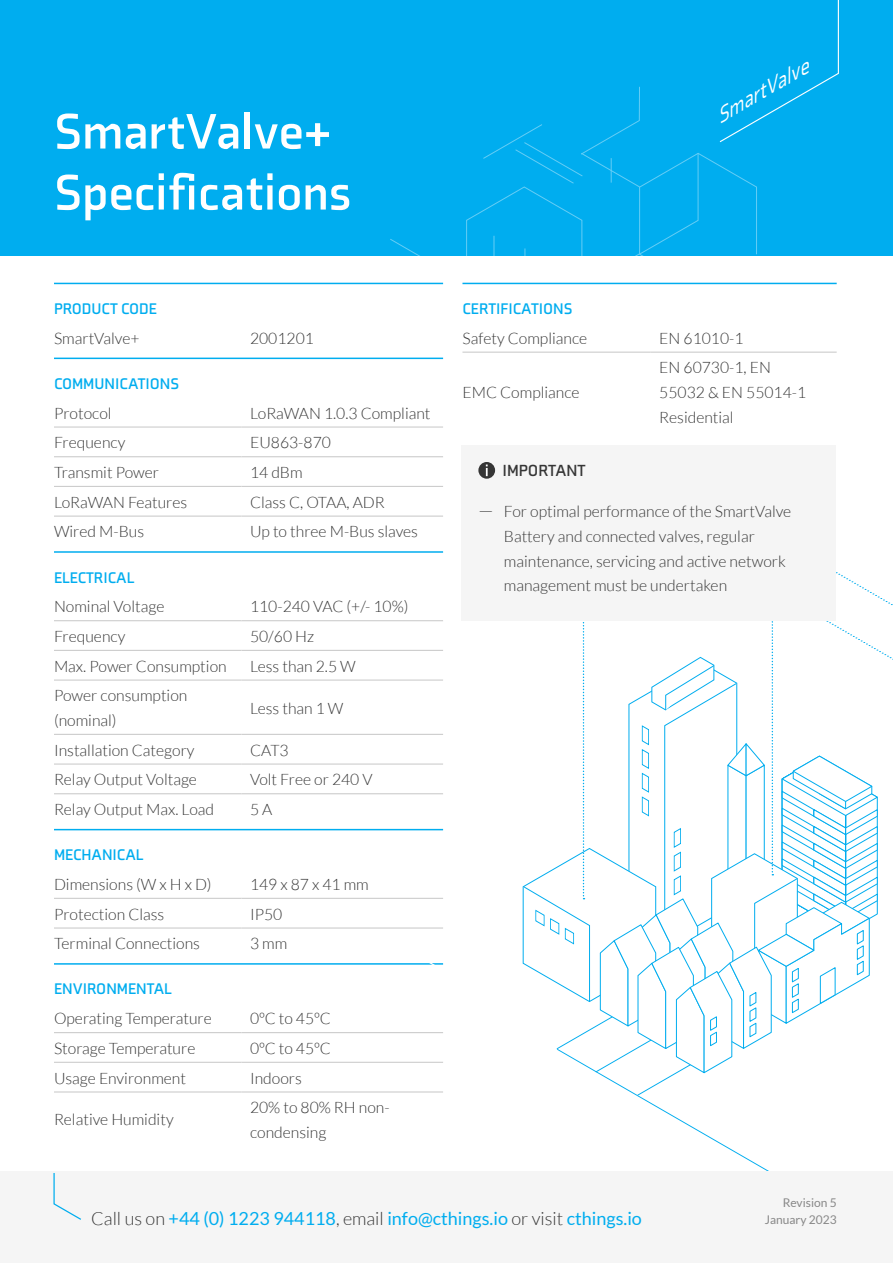
<style>
.page{position:relative;width:893px;height:1263px;background:#fff}
.page>*{position:absolute;margin:0;border:0;box-sizing:border-box;transform-origin:0 0}
.t1{font:700 51px "Axia";color:#fff}
.t2{font:italic 21px "Axia";color:#fff}
.t3{font:18px "Lato";color:#00adef}
.Paragraph_Style_1{font:700 16.5px "Axia";color:#353535}
.t4{font:300 15.75px/24.6px "Lato";color:#353535}
.li_h3{font:700 15.75px "Axia";color:#00adef}
.t5{font:12px "Lato";color:#888}
.s1{font-size:18.75px}
.s2{font-weight:300;color:#353535}
</style>
<div class="page">
<svg style="left:522px;top:572px;width:371px;height:599px"></svg>
<div style="left:0;top:0;width:893px;height:255px;background:#00adef"></div>
<svg style="left:390px;top:0;width:449px;height:255px"></svg>
<hr style="left:54px;top:1032px;width:188px;height:1px;background:#cdcdcd">
<hr style="left:242px;top:1032px;width:201px;height:1px;background:#cdcdcd">
<hr style="left:54px;top:1062px;width:188px;height:1px;background:#cdcdcd">
<hr style="left:242px;top:1062px;width:201px;height:1px;background:#cdcdcd">
<hr style="left:54px;top:1091px;width:188px;height:1px;background:#cdcdcd">
<hr style="left:242px;top:1091px;width:201px;height:1px;background:#cdcdcd">
<hr style="left:54px;top:426px;width:188px;height:2px;background:#cdcdcd">
<hr style="left:242px;top:426px;width:201px;height:2px;background:#cdcdcd">
<hr style="left:54px;top:456px;width:188px;height:1px;background:#cdcdcd">
<hr style="left:242px;top:456px;width:201px;height:1px;background:#cdcdcd">
<hr style="left:54px;top:486px;width:188px;height:1px;background:#cdcdcd">
<hr style="left:242px;top:486px;width:201px;height:1px;background:#cdcdcd">
<hr style="left:54px;top:515px;width:188px;height:2px;background:#cdcdcd">
<hr style="left:242px;top:515px;width:201px;height:2px;background:#cdcdcd">
<hr style="left:54px;top:898px;width:188px;height:1px;background:#cdcdcd">
<hr style="left:242px;top:898px;width:201px;height:1px;background:#cdcdcd">
<hr style="left:54px;top:927px;width:188px;height:1px;background:#cdcdcd">
<hr style="left:242px;top:927px;width:201px;height:1px;background:#cdcdcd">
<hr style="left:54px;top:620px;width:188px;height:1px;background:#cdcdcd">
<hr style="left:242px;top:620px;width:201px;height:1px;background:#cdcdcd">
<hr style="left:54px;top:650px;width:188px;height:1px;background:#cdcdcd">
<hr style="left:242px;top:650px;width:201px;height:1px;background:#cdcdcd">
<hr style="left:54px;top:679px;width:188px;height:2px;background:#cdcdcd">
<hr style="left:242px;top:679px;width:201px;height:2px;background:#cdcdcd">
<hr style="left:54px;top:734px;width:188px;height:1px;background:#cdcdcd">
<hr style="left:242px;top:734px;width:201px;height:1px;background:#cdcdcd">
<hr style="left:54px;top:763px;width:188px;height:2px;background:#cdcdcd">
<hr style="left:242px;top:763px;width:201px;height:2px;background:#cdcdcd">
<hr style="left:54px;top:793px;width:188px;height:1px;background:#cdcdcd">
<hr style="left:242px;top:793px;width:201px;height:1px;background:#cdcdcd">
<hr style="left:54px;top:283px;width:389px;height:1px;background:#00adef">
<hr style="left:54px;top:358px;width:389px;height:1px;background:#00adef">
<hr style="left:54px;top:551px;width:389px;height:2px;background:#00adef">
<hr style="left:54px;top:829px;width:389px;height:1px;background:#00adef">
<hr style="left:54px;top:963px;width:389px;height:2px;background:#00adef">
<svg style="left:407px;top:963px;width:33px;height:2px"></svg>
<hr style="left:462px;top:352px;width:189px;height:1px;background:#cdcdcd">
<hr style="left:651px;top:352px;width:186px;height:1px;background:#cdcdcd">
<hr style="left:462px;top:283px;width:375px;height:1px;background:#00adef">
<div style="left:0;top:1172px;width:893px;height:91px;background:#f5f5f5"></div>
<svg style="left:53px;top:1173px;width:28px;height:47px"></svg>
<div style="left:461px;top:445px;width:375px;height:176px;background:#f5f5f5"></div>
<svg style="left:478px;top:462px;width:17px;height:17px"></svg>
<svg style="left:486px;top:464px;width:2px;height:12px"></svg>
<p class="t1" style="left:54px;top:101px;width:278px">SmartValve+</p>
<p class="t1" style="left:54px;top:162px;width:299px">Specifications</p>
<p class="t2" style="left:710px;top:107px;width:105px;rotate:-30deg">SmartValve</p>
<p class="li_h3" style="left:54px;top:299px;width:104px">PRODUCT CODE</p>
<p class="t4" style="left:54px;top:326px;width:87px">SmartValve+</p>
<p class="t4" style="left:250px;top:326px;width:65px">2001201</p>
<p class="li_h3" style="left:54px;top:374px;width:127px">COMMUNICATIONS</p>
<p class="t4" style="left:54px;top:401px;width:59px">Protocol</p>
<p class="t4" style="left:250px;top:401px;width:182px">LoRaWAN 1.0.3 Compliant</p>
<p class="t4" style="left:54px;top:430px;width:73px">Frequency</p>
<p class="t4" style="left:250px;top:430px;width:82px">EU863-870</p>
<p class="t4" style="left:54px;top:460px;width:107px">Transmit Power</p>
<p class="t4" style="left:250px;top:460px;width:54px">14 dBm</p>
<p class="t4" style="left:54px;top:490px;width:135px">LoRaWAN Features</p>
<p class="t4" style="left:250px;top:490px;width:136px">Class C, OTAA, ADR</p>
<p class="t4" style="left:54px;top:519px;width:92px">Wired M-Bus</p>
<p class="t4" style="left:250px;top:519px;width:170px">Up to three M-Bus slaves</p>
<p class="li_h3" style="left:54px;top:568px;width:82px">ELECTRICAL</p>
<p class="t4" style="left:54px;top:594px;width:112px">Nominal Voltage</p>
<p class="t4" style="left:250px;top:594px;width:160px">110-240 VAC (+/- 10%)</p>
<p class="t4" style="left:54px;top:624px;width:73px">Frequency</p>
<p class="t4" style="left:250px;top:624px;width:66px">50/60 Hz</p>
<p class="t4" style="left:54px;top:654px;width:174px">Max. Power Consumption</p>
<p class="t4" style="left:250px;top:654px;width:107px">Less than 2.5 W</p>
<p class="t4" style="left:54px;top:683px;width:135px">Power consumption (nominal)</p>
<p class="t4" style="left:250px;top:696px;width:95px">Less than 1 W</p>
<p class="t4" style="left:54px;top:738px;width:142px">Installation Category</p>
<p class="t4" style="left:250px;top:738px;width:40px">CAT3</p>
<p class="t4" style="left:54px;top:767px;width:145px">Relay Output Voltage</p>
<p class="t4" style="left:250px;top:767px;width:124px">Volt Free or 240 V</p>
<p class="t4" style="left:54px;top:797px;width:162px">Relay Output Max. Load</p>
<p class="t4" style="left:250px;top:797px;width:24px">5 A</p>
<p class="li_h3" style="left:54px;top:845px;width:91px">MECHANICAL</p>
<p class="t4" style="left:54px;top:872px;width:159px">Dimensions (W x H x D)</p>
<p class="t4" style="left:250px;top:872px;width:120px">149 x 87 x 41 mm</p>
<p class="t4" style="left:54px;top:902px;width:112px">Protection Class</p>
<p class="t4" style="left:250px;top:902px;width:34px">IP50</p>
<p class="t4" style="left:54px;top:931px;width:148px">Terminal Connections</p>
<p class="t4" style="left:250px;top:931px;width:39px">3 mm</p>
<p class="li_h3" style="left:54px;top:980px;width:120px">ENVIRONMENTAL</p>
<p class="t4" style="left:54px;top:1006px;width:159px">Operating Temperature</p>
<p class="t4" style="left:250px;top:1006px;width:82px">0ºC to 45ºC</p>
<p class="t4" style="left:54px;top:1036px;width:143px">Storage Temperature</p>
<p class="t4" style="left:250px;top:1036px;width:82px">0ºC to 45ºC</p>
<p class="t4" style="left:54px;top:1065px;width:134px">Usage Environment</p>
<p class="t4" style="left:250px;top:1065px;width:53px">Indoors</p>
<p class="t4" style="left:54px;top:1107px;width:121px">Relative Humidity</p>
<p class="t4" style="left:250px;top:1095px;width:141px">20% to 80% RH non&shy;condensing</p>
<p class="li_h3" style="left:462px;top:299px;width:111px">CERTIFICATIONS</p>
<p class="t4" style="left:462px;top:326px;width:126px">Safety Compliance</p>
<p class="t4" style="left:659px;top:326px;width:86px">EN 61010-1</p>
<p class="t4" style="left:462px;top:380px;width:119px">EMC Compliance</p>
<p class="t4" style="left:659px;top:355px;width:148px">EN 60730-1, EN<br>55032 &amp; EN 55014-1<br>Residential</p>
<p class="Paragraph_Style_1" style="left:502px;top:460px;width:85px">IMPORTANT</p>
<p class="t4" style="left:504px;top:499px;width:289px;text-indent:-26px"><span class="s1">—</span> For optimal performance of the SmartValve Battery and connected valves, regular maintenance, servicing and active network management must be undertaken</p>
<p class="t3" style="left:91px;top:1208px;width:552px"><span class="s2">Call us on</span> +44 (0) 1223 944118<span class="s2">, email</span> info@cthings.io <span class="s2">or visit</span> cthings.io</p>
<p class="t5" style="left:783px;top:1196px;width:55px">Revision 5</p>
<p class="t5" style="left:765px;top:1213px;width:73px">January 2023</p>
</div>
